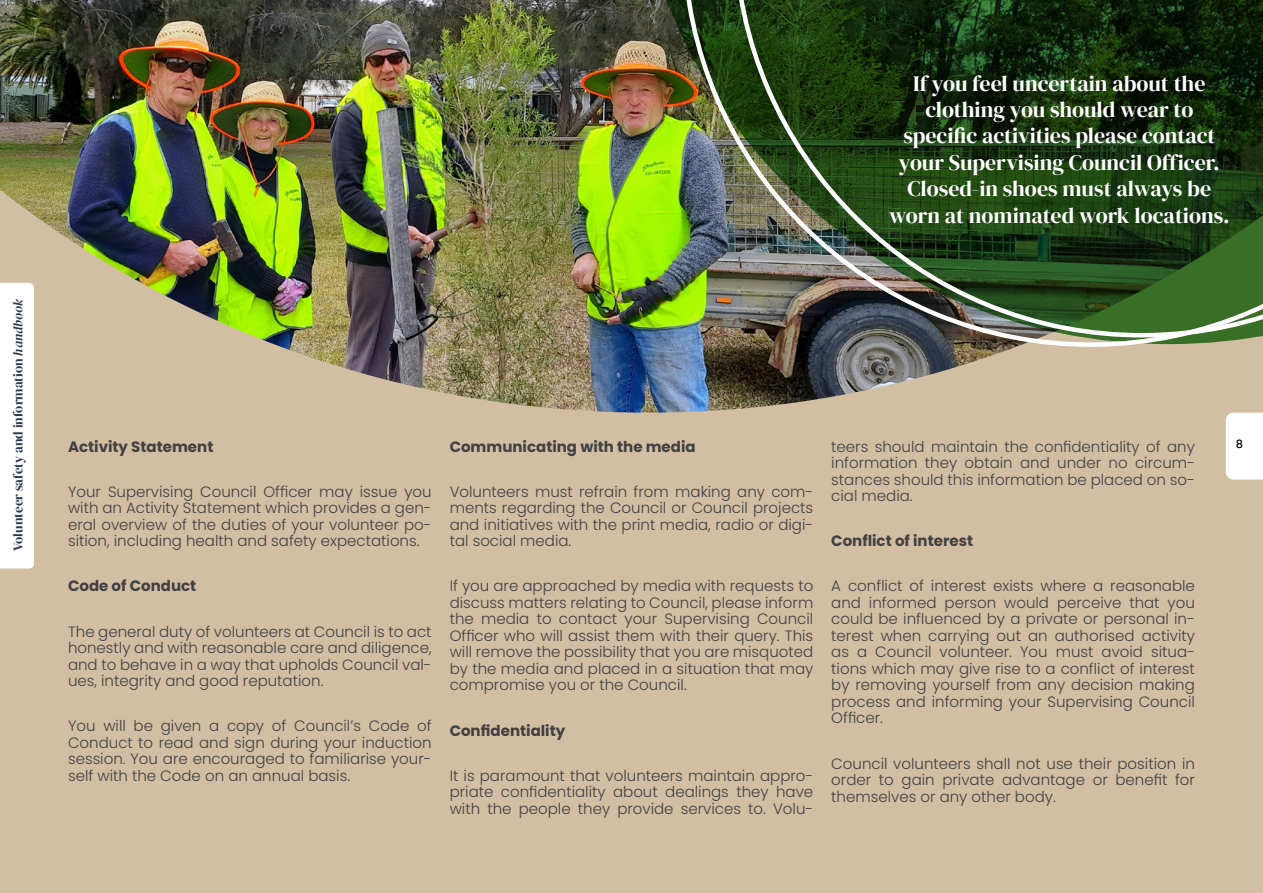
<style>
.page{position:relative;width:1263px;height:893px;background:#d1bea3}
.page>*{position:absolute;margin:0;border:0;box-sizing:border-box;transform-origin:0 0}
.t1{font:21.9px/26.4px "DM Serif Display";color:#fff;text-align:center}
.t2{font:300 15px/16.5px "Poppins";color:#414042;text-align:justify}
.t3{font:700 15px "Poppins";color:#414042}
.t4{font:13.2px "DM Serif Display";color:#263753}
.t5{font:500 11.4px "Poppins";color:#000}
.s1{font-style:italic}
</style>
<div class="page">
<img style="left:0;top:0;width:1263px;height:413px">
<img style="left:631px;top:0;width:48px;height:344px">
<img style="left:679px;top:0;width:584px;height:349px">
<div style="left:1226px;top:413px;width:37px;height:67px;background:#fff"></div>
<div style="left:0;top:283px;width:34px;height:285px;background:#fff"></div>
<p class="t4" style="left:10px;top:551px;width:253px;rotate:-90deg">Volunteer safety and information <span class="s1">handbook</span></p>
<h1 class="t1" style="left:889px;top:70px;width:342px">If you feel uncertain about the clothing you should wear to specific activities please contact your Supervising Council Officer.<br>Closed-in shoes must always be worn at nominated work locations.</h1>
<p class="t3" style="left:68px;top:438px;width:147px">Activity Statement</p>
<p class="t2" style="left:68px;top:483px;width:365px">Your Supervising Council Officer may issue you with an Activity Statement which provides a gen&shy;eral overview of the duties of your volunteer po&shy;sition, including health and safety expectations.</p>
<p class="t3" style="left:68px;top:577px;width:130px">Code of Conduct</p>
<p class="t2" style="left:68px;top:623px;width:365px">The general duty of volunteers at Council is to act honestly and with reasonable care and diligence, and to behave in a way that upholds Council val&shy;ues, integrity and good reputation.</p>
<p class="t2" style="left:68px;top:718px;width:365px">You will be given a copy of Council’s Code of Conduct to read and sign during your induction session. You are encouraged to familiarise your&shy;self with the Code on an annual basis.</p>
<p class="t3" style="left:450px;top:438px;width:247px">Communicating with the media</p>
<p class="t2" style="left:450px;top:483px;width:365px">Volunteers must refrain from making any com&shy;ments regarding the Council or Council projects and initiatives with the print media, radio or digi&shy;tal social media.</p>
<p class="t2" style="left:450px;top:578px;width:365px">If you are approached by media with requests to discuss matters relating to Council, please inform the media to contact your Supervising Council Officer who will assist them with their query. This will remove the possibility that you are misquoted by the media and placed in a situation that may compromise you or the Council.</p>
<p class="t3" style="left:450px;top:722px;width:117px">Confidentiality</p>
<p class="t2" style="left:450px;top:767px;width:365px">It is paramount that volunteers maintain appro&shy;priate confidentiality about dealings they have with the people they provide services to. Volu-</p>
<p class="t2" style="left:831px;top:438px;width:365px">teers should maintain the confidentiality of any information they obtain and under no circum&shy;stances should this information be placed on so&shy;cial media.</p>
<p class="t3" style="left:831px;top:532px;width:143px">Conflict of interest</p>
<p class="t2" style="left:831px;top:578px;width:365px">A conflict of interest exists where a reasonable and informed person would perceive that you could be influenced by a private or personal in&shy;terest when carrying out an authorised activity as a Council volunteer. You must avoid situa&shy;tions which may give rise to a conflict of interest by removing yourself from any decision making process and informing your Supervising Council Officer.</p>
<p class="t2" style="left:831px;top:755px;width:365px">Council volunteers shall not use their position in order to gain private advantage or benefit for themselves or any other body.</p>
<p class="t5" style="left:1236px;top:437px;width:9px">8</p>
</div>
